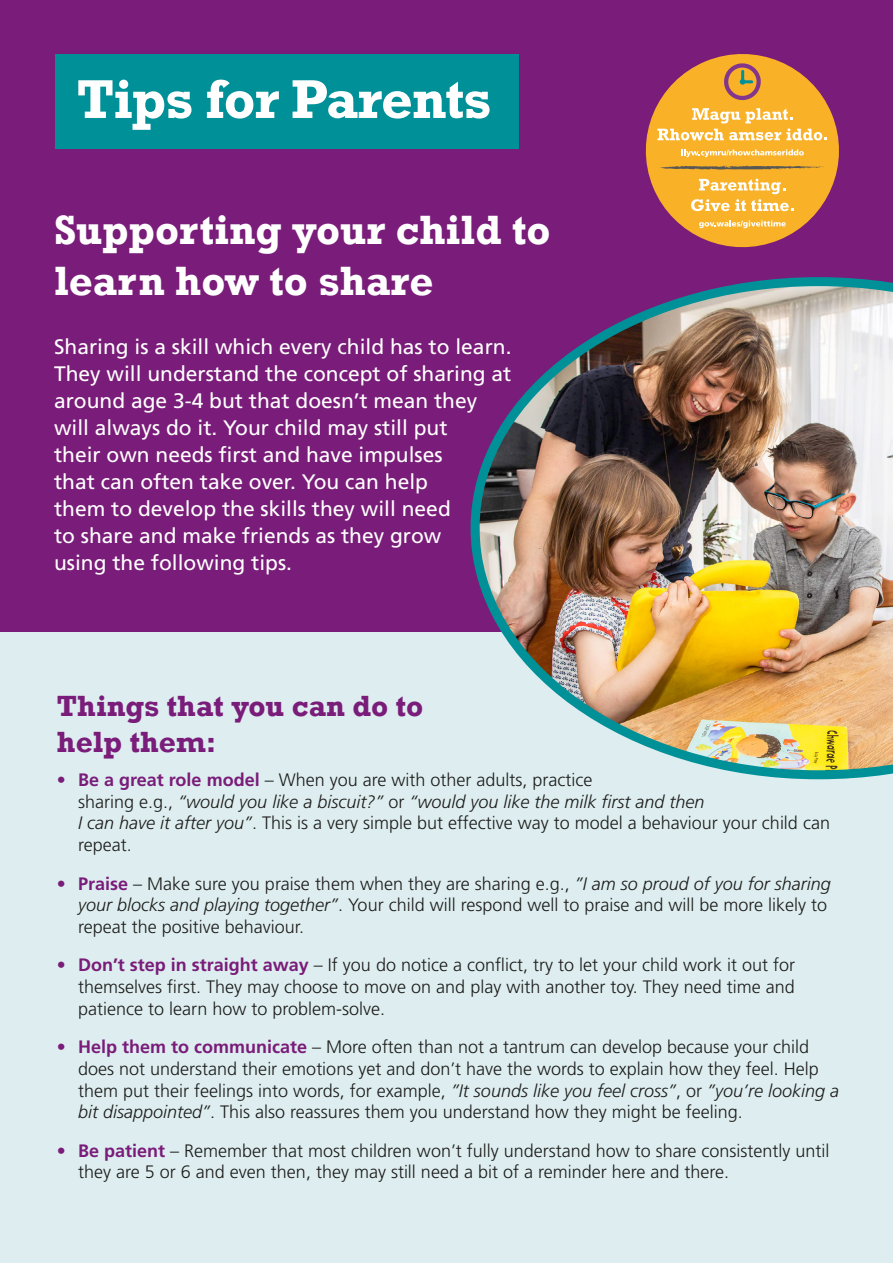
<style>
.page{position:relative;width:893px;height:1263px;background:#fff}
.page>*{position:absolute;margin:0;border:0;box-sizing:border-box;transform-origin:0 0}
.t1{font:700 55.5px "Rockwell";letter-spacing:-.02em;color:#fff}
.Main_heading_-_h1{font:700 42px/50.4px "Rockwell";color:#fff}
.p_Subhead_-_h2_purple{font:700 30px/36px "Rockwell";color:#7a1c79}
.p_Heading_text_-_h3{font:21px/27px "Frutiger LT Std";color:#fff}
.bullets_4_spaces{font:300 18px/21.6px "Frutiger LT Std";color:#1d1d1b}
.s1{font-weight:700;color:#7a1c79}
.s2{font-style:italic}
</style>
<div class="page">
<div style="left:0;top:580px;width:893px;height:683px;background:#deeef0"></div>
<div style="left:0;top:0;width:893px;height:631px;background:#7a1c79"></div>
<img style="left:471px;top:277px;width:422px;height:502px">
<svg style="left:646px;top:54px;width:193px;height:193px"></svg>
<div style="left:55px;top:54px;width:464px;height:94px;background:#009098"></div>
<h1 class="t1" style="left:77px;top:66px;width:416px">Tips for Parents</h1>
<h1 class="Main_heading_-_h1" style="left:54px;top:205px;width:498px">Supporting your child to learn how to share</h1>
<p class="p_Heading_text_-_h3" style="left:54px;top:333px;width:459px">Sharing is a skill which every child has to learn.<br>They will understand the concept of sharing at around age 3-4 but that doesn’t mean they will always do it. Your child may still put<br>their own needs first and have impulses<br>that can often take over. You can help<br>them to develop the skills they will need<br>to share and make friends as they grow<br>using the following tips.</p>
<p class="p_Subhead_-_h2_purple" style="left:57px;top:688px;width:368px">Things that you can do to help them:</p>
<p class="bullets_4_spaces" style="left:78px;top:769px;width:753px;text-indent:-21px"><span class="s1">• Be a great role model</span> – When you are with other adults, practice<br>sharing e.g., <span class="s2">“would you like a biscuit?”</span> or <span class="s2">“would you like the milk first and then<br>I can have it after you”</span>. This is a very simple but effective way to model a behaviour your child can repeat.</p>
<p class="bullets_4_spaces" style="left:78px;top:873px;width:754px;text-indent:-21px"><span class="s1">• Praise</span> – Make sure you praise them when they are sharing e.g., <span class="s2">”I am so proud of you for sharing your blocks and playing together”</span>. Your child will respond well to praise and will be more likely to repeat the positive behaviour.</p>
<p class="bullets_4_spaces" style="left:78px;top:955px;width:718px;text-align:justify;text-indent:-21px"><span class="s1">• Don’t step in straight away</span> – If you do notice a conflict, try to let your child work it out for themselves first. They may choose to move on and play with another toy. They need time and patience to learn how to problem-solve.</p>
<p class="bullets_4_spaces" style="left:78px;top:1036px;width:762px;text-indent:-21px"><span class="s1">• Help them to communicate</span> – More often than not a tantrum can develop because your child does not understand their emotions yet and don’t have the words to explain how they feel. Help them put their feelings into words, for example, <span class="s2">”It sounds like you feel cross”</span>, or <span class="s2">”you’re looking a bit disappointed”</span>. This also reassures them you understand how they might be feeling.</p>
<p class="bullets_4_spaces" style="left:78px;top:1140px;width:753px;text-indent:-21px"><span class="s1">• Be patient</span> – Remember that most children won’t fully understand how to share consistently until they are 5 or 6 and even then, they may still need a bit of a reminder here and there.</p>
</div>
